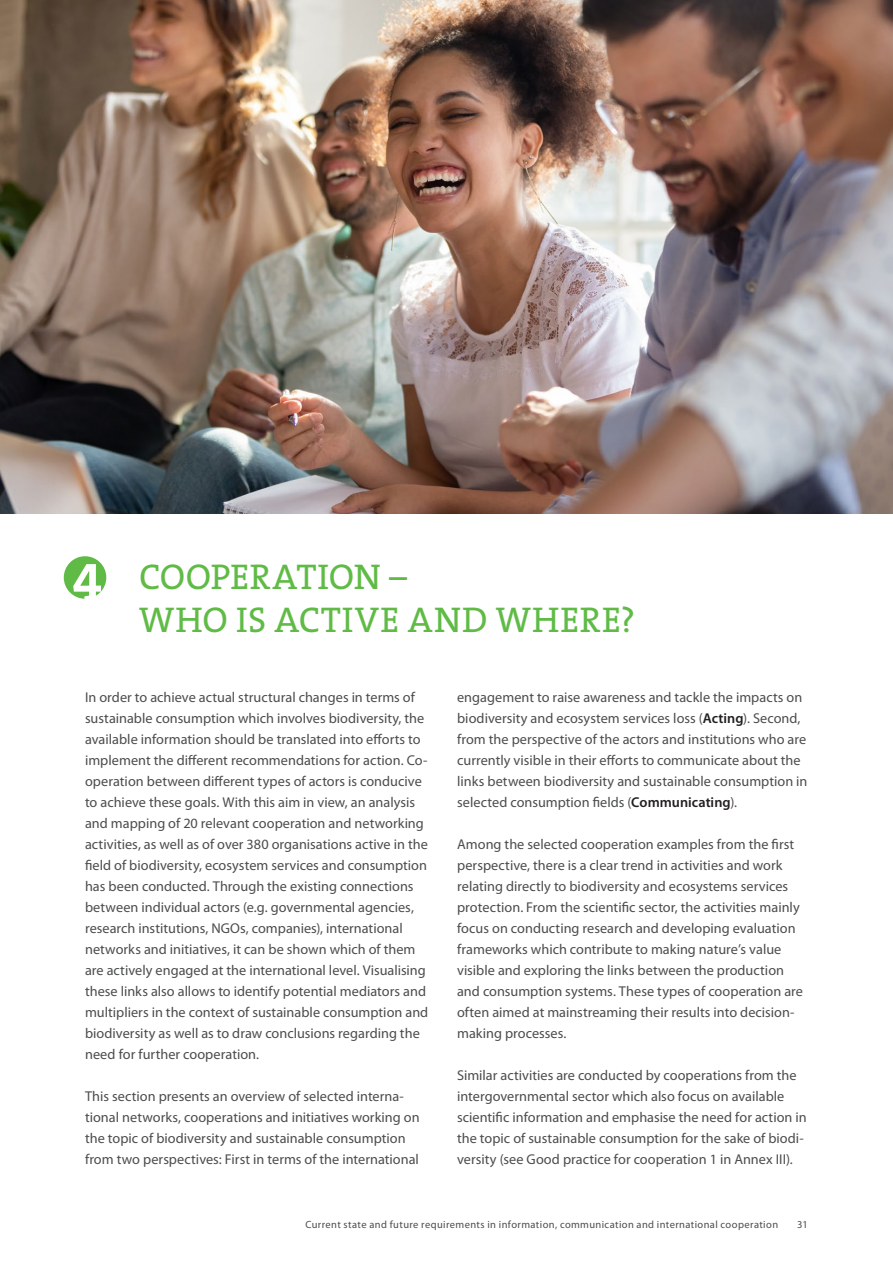
<style>
.page{position:relative;width:893px;height:1263px;background:#fff}
.page>*{position:absolute;margin:0;border:0;box-sizing:border-box;transform-origin:0 0}
.t1{font:54px "The Serif Bold Expert";color:#fff}
.Headline_Rubrik{font:36px "The Serif";letter-spacing:.015em;color:#60bb46}
.t2{font:14.25px/21px "Myriad Pro";color:#4b4c4d}
.t3{font:10.5px "Myriad Pro";letter-spacing:.035em;color:#4b4c4d}
.s1{font-weight:600;color:#231f20}
</style>
<div class="page">
<img style="left:0;top:0;width:893px;height:513px">
<div style="left:64px;top:556px;width:42px;height:43px;background:#60bb46;border-radius:50%"></div>
<p class="t1" style="left:72px;top:537px;width:31px">4</p>
<h1 class="Headline_Rubrik" style="left:139px;top:547px;width:270px">COOPERATION –</h1>
<h1 class="Headline_Rubrik" style="left:139px;top:590px;width:498px">WHO IS ACTIVE AND WHERE?</h1>
<p class="t2" style="left:85px;top:686px;width:345px">In order to achieve actual structural changes in terms of sustainable consumption which involves biodiversity, the available information should be translated into efforts to implement the different recommendations for action. Co&shy;operation between different types of actors is conducive to achieve these goals. With this aim in view, an analysis and mapping of 20 relevant cooperation and networking activities, as well as of over 380 organisations active in the field of biodiversity, ecosystem services and consumption has been conducted. Through the existing connections between individual actors (e.g. governmental agencies, research institutions, NGOs, companies), international networks and initiatives, it can be shown which of them are actively engaged at the international level. Visualising these links also allows to identify potential mediators and multipliers in the context of sustainable consumption and biodiversity as well as to draw conclusions regarding the need for further cooperation.</p>
<p class="t2" style="left:85px;top:1085px;width:336px">This section presents an overview of selected interna&shy;tional networks, cooperations and initiatives working on the topic of biodiversity and sustainable consumption from two perspectives: First in terms of the international</p>
<p class="t2" style="left:457px;top:686px;width:352px">engagement to raise awareness and tackle the impacts on biodiversity and ecosystem services loss (<span class="s1">Acting</span>). Second, from the perspective of the actors and institutions who are currently visible in their efforts to communicate about the links between biodiversity and sustainable consumption in selected consumption fields (<span class="s1">Communicating</span>).</p>
<p class="t2" style="left:457px;top:833px;width:347px">Among the selected cooperation examples from the first perspective, there is a clear trend in activities and work relating directly to biodiversity and ecosystems services protection. From the scientific sector, the activities mainly focus on conducting research and developing evaluation frameworks which contribute to making nature’s value visible and exploring the links between the production and consumption systems. These types of cooperation are often aimed at mainstreaming their results into decision&shy;making processes.</p>
<p class="t2" style="left:457px;top:1064px;width:351px">Similar activities are conducted by cooperations from the intergovernmental sector which also focus on available scientific information and emphasise the need for action in the topic of sustainable consumption for the sake of biodi&shy;versity (see Good practice for cooperation 1 in Annex III).</p>
<p class="t3" style="left:305px;top:1218px;width:474px">Current state and future requirements in information, communication and international cooperation</p>
<p class="t3" style="left:797px;top:1218px;width:12px">31</p>
</div>
